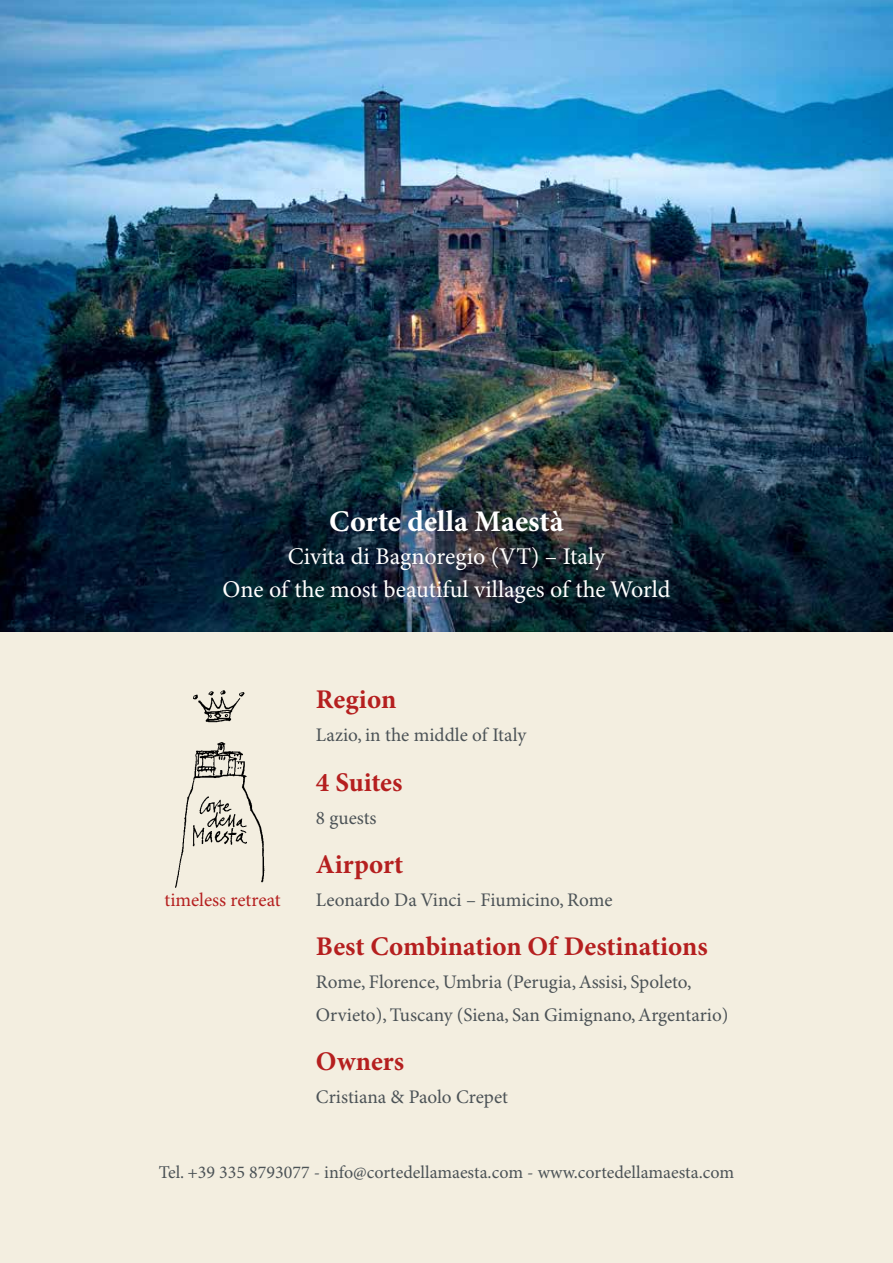
<style>
.page{position:relative;width:893px;height:1263px;background:#f3eee0}
.page>*{position:absolute;margin:0;border:0;box-sizing:border-box;transform-origin:0 0}
.t1{font:700 30px "Minion Pro";color:#fff}
.t2{font:700 27px "Minion Pro";color:#b51f1f}
.t3{font:24px/33px "Minion Pro";color:#fff;text-align:center}
.t4{font:19.2px/33px "Minion Pro";color:#4b5256}
.t5{font:19.2px "Minion Pro";color:#b51f1f}
.t6{font:18px "Minion Pro";color:#4b5256}
</style>
<div class="page">
<img style="left:0;top:0;width:893px;height:631px">
<img style="left:175px;top:690px;width:90px;height:198px">
<h1 class="t1" style="left:329px;top:504px;width:236px">Corte della Maestà</h1>
<p class="t3" style="left:223px;top:541px;width:449px">Civita di Bagnoregio (VT) – Italy<br>One of the most beautiful villages of the World</p>
<p class="t5" style="left:165px;top:888px;width:118px">timeless retreat</p>
<h2 class="t2" style="left:316px;top:683px;width:82px">Region</h2>
<p class="t4" style="left:316px;top:719px;width:212px">Lazio, in the middle of Italy</p>
<h2 class="t2" style="left:316px;top:766px;width:88px">4 Suites</h2>
<p class="t4" style="left:316px;top:802px;width:62px">8 guests</p>
<h2 class="t2" style="left:316px;top:848px;width:89px">Airport</h2>
<p class="t4" style="left:316px;top:884px;width:298px">Leonardo Da Vinci – Fiumicino, Rome</p>
<h2 class="t2" style="left:316px;top:930px;width:393px">Best Combination Of Destinations</h2>
<p class="t4" style="left:316px;top:966px;width:414px">Rome, Florence, Umbria (Perugia, Assisi, Spoleto,<br>Orvieto), Tuscany (Siena, San Gimignano, Argentario)</p>
<h2 class="t2" style="left:316px;top:1045px;width:90px">Owners</h2>
<p class="t4" style="left:316px;top:1081px;width:194px">Cristiana &amp; Paolo Crepet</p>
<p class="t6" style="left:159px;top:1161px;width:577px">Tel. +39 335 8793077 - info@cortedellamaesta.com - www.cortedellamaesta.com</p>
</div>
